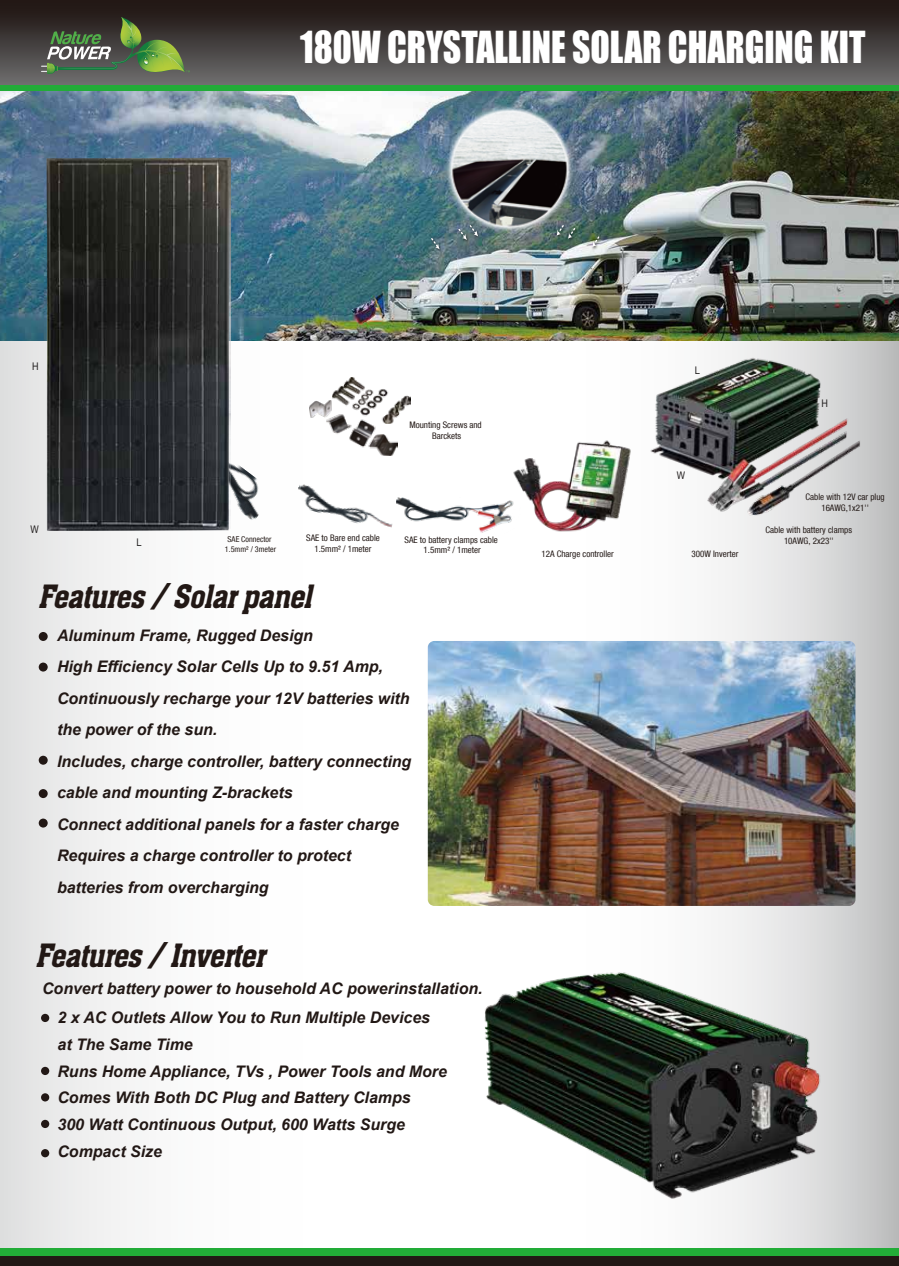
<style>
.page{position:relative;width:899px;height:1266px;background:#fff}
.page>*{position:absolute;margin:0;border:0;box-sizing:border-box;transform-origin:0 0}
.t1{font:40.5px "Impact";color:#fff;scale:.88 1}
.t2{font:italic 500 35.25px "Aachen Std";color:#221815;scale:.88 1}
.t3{font:italic 700 15.9px/31.5px "Arial";color:#221815}
.t4{font:10.65px "Helvetica Neue";color:#221f1f;scale:.85 1}
.t5{font:condensed 9px/10.8px "Helvetica Neue LT Com";color:#221815;text-align:center}
.t6{font:condensed 8.1px/9.6px "Helvetica Neue LT Com";color:#221815;text-align:center}
</style>
<div class="page">
<svg style="left:462px;top:340px;width:436px;height:909px"></svg>
<div style="left:0;top:340px;width:462px;height:918px;background:linear-gradient(to right,#e9eae9,#fff)"></div>
<div style="left:0;top:1255px;width:898px;height:11px;background:#221815"></div>
<div style="left:0;top:1249px;width:898px;height:7px;background:#22ac38"></div>
<div style="left:0;top:0;width:898px;height:86px;background:linear-gradient(to bottom,#1a0f0c,#6d6d6e)"></div>
<svg style="left:41px;top:17px;width:149px;height:57px;background:#576447"></svg>
<div style="left:0;top:86px;width:898px;height:5px;background:#22ac38"></div>
<img style="left:0;top:91px;width:898px;height:249px">
<img style="left:230px;top:397px;width:45px;height:125px">
<img style="left:47px;top:158px;width:183px;height:373px">
<div style="left:39px;top:632px;width:9px;height:9px;background:#221815;border-radius:50%"></div>
<div style="left:39px;top:663px;width:9px;height:9px;background:#221815;border-radius:50%"></div>
<div style="left:39px;top:756px;width:9px;height:9px;background:#221815;border-radius:50%"></div>
<div style="left:39px;top:789px;width:9px;height:9px;background:#221815;border-radius:50%"></div>
<div style="left:39px;top:819px;width:9px;height:9px;background:#221815;border-radius:50%"></div>
<img style="left:428px;top:641px;width:427px;height:265px">
<img style="left:396px;top:497px;width:113px;height:39px">
<img style="left:293px;top:483px;width:103px;height:50px">
<img style="left:309px;top:401px;width:89px;height:54px">
<img style="left:332px;top:378px;width:79px;height:45px">
<img style="left:428px;top:201px;width:177px;height:78px">
<svg style="left:430px;top:237px;width:9px;height:12px"></svg>
<svg style="left:592px;top:235px;width:8px;height:12px"></svg>
<img style="left:434px;top:98px;width:150px;height:146px">
<img style="left:509px;top:433px;width:136px;height:108px">
<img style="left:627px;top:326px;width:245px;height:200px">
<img style="left:459px;top:883px;width:385px;height:366px">
<div style="left:41px;top:1014px;width:8px;height:8px;background:#221815;border-radius:50%"></div>
<div style="left:41px;top:1067px;width:8px;height:8px;background:#221815;border-radius:50%"></div>
<div style="left:41px;top:1093px;width:8px;height:8px;background:#221815;border-radius:50%"></div>
<div style="left:41px;top:1120px;width:8px;height:8px;background:#221815;border-radius:50%"></div>
<div style="left:41px;top:1149px;width:8px;height:8px;background:#221815;border-radius:50%"></div>
<h1 class="t1" style="left:300px;top:16px;width:644px">180W CRYSTALLINE SOLAR CHARGING KIT</h1>
<p class="t4" style="left:32px;top:359px;width:9px">H</p>
<p class="t4" style="left:30px;top:521px;width:11px">W</p>
<p class="t4" style="left:136px;top:534px;width:7px">L</p>
<p class="t5" style="left:409px;top:419px;width:74px">Mounting Screws and<br>Barckets</p>
<p class="t5" style="left:306px;top:532px;width:75px">SAE to Bare end cable<br>1.5mm² / 1meter</p>
<p class="t6" style="left:225px;top:535px;width:53px">SAE Connector<br>1.5mm² / 3meter</p>
<p class="t5" style="left:404px;top:534px;width:95px">SAE to battery clamps cable<br>1.5mm² / 1meter</p>
<p class="t4" style="left:694px;top:362px;width:7px">L</p>
<p class="t4" style="left:676px;top:467px;width:11px">W</p>
<p class="t5" style="left:541px;top:548px;width:74px">12A Charge controller</p>
<p class="t5" style="left:691px;top:548px;width:48px">300W Inverter</p>
<p class="t4" style="left:821px;top:396px;width:9px">H</p>
<p class="t5" style="left:805px;top:491px;width:81px">Cable with 12V car plug<br>16AWG,1x21''</p>
<p class="t5" style="left:765px;top:525px;width:88px">Cable with battery clamps<br>10AWG, 2x23''</p>
<h2 class="t2" style="left:38px;top:578px;width:321px">Features/ Solarpanel</h2>
<p class="t3" style="left:57px;top:620px;width:356px">Aluminum Frame, Rugged Design<br>High Efficiency Solar Cells Up to 9.51 Amp, Continuously recharge your 12V batteries with the power of the sun.<br>Includes, charge controller, battery connecting cable and mounting Z-brackets<br>Connect additional panels for a faster charge Requires a charge controller to protect batteries from overcharging</p>
<h2 class="t2" style="left:35px;top:936px;width:271px">Features/ Inverter</h2>
<p class="t3" style="left:57px;top:975px;width:426px;line-height:28.5px;text-indent:-15px">Convert battery power to household AC powerinstallation.<br>2 x AC Outlets Allow You to Run Multiple Devices</p>
<p class="t3" style="left:57px;top:1031px;width:391px;line-height:26.8px">at The Same Time<br>Runs Home Appliance, TVs , Power Tools and More<br>Comes With Both DC Plug and Battery Clamps<br>300 Watt Continuous Output, 600 Watts Surge<br>Compact Size</p>
</div>
